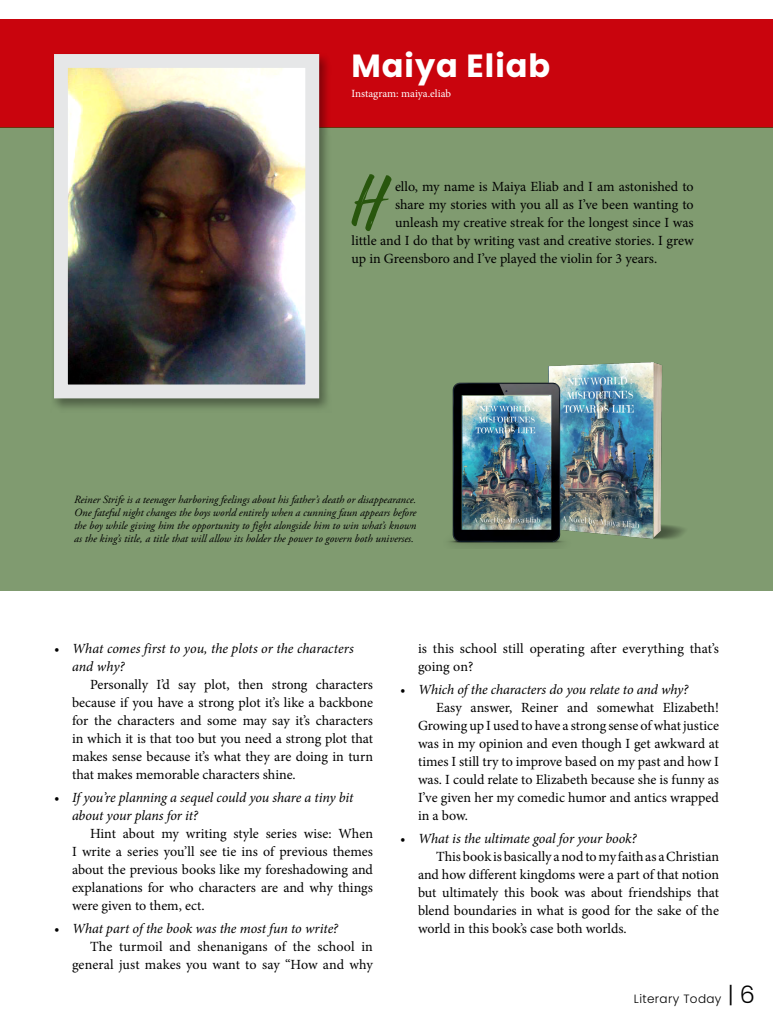
<style>
.page{position:relative;width:773px;height:1031px;background:#fff}
.page>*{position:absolute;margin:0;border:0;box-sizing:border-box;transform-origin:0 0}
.t1{font:63.3px "Playlist Script";color:#28560d}
.t2{font:700 32px "Poppins";letter-spacing:.03em;color:#fff}
.t3{font:14px/18px "Minion Pro";color:#000;text-align:justify}
.t4{font:italic 14px/18px "Minion Pro";letter-spacing:-.005em;color:#000}
.t5{font:300 12px "Poppins";letter-spacing:.03em;color:#000}
.t6{font:italic 11px/13px "Adobe Garamond Pro";color:#000;text-align:justify}
.t7{font:11px "Minion Pro";letter-spacing:-.005em;color:#fff}
.s1{font-size:23px}
.s2{font-size:24px}
</style>
<div class="page">
<div style="left:0;top:19px;width:773px;height:108px;background:#c9040d"></div>
<div style="left:0;top:127px;width:773px;height:464px;background:#809b70"></div>
<div style="left:50px;top:52px;width:281px;height:360px;background:#000;opacity:.38"></div>
<img style="left:47px;top:52px;width:279px;height:353px">
<img style="left:449px;top:363px;width:236px;height:184px">
<h2 class="t2" style="left:351px;top:47px;width:200px">Maiya Eliab</h2>
<p class="t7" style="left:351px;top:86px;width:101px">Instagram: maiya.eliab</p>
<h1 class="t1" style="left:351px;top:157px;width:35px">H</h1>
<p class="t3" style="left:395px;top:178px;width:300px">ello, my name is Maiya Eliab and I am astonished to</p>
<p class="t3" style="left:395px;top:196px;width:300px">share my stories with you all as I’ve been wanting to</p>
<p class="t3" style="left:395px;top:214px;width:300px">unleash my creative streak for the longest since I was</p>
<p class="t3" style="left:351px;top:232px;width:344px">little and I do that by writing vast and creative stories. I grew</p>
<p class="t3" style="left:351px;top:250px;width:307px">up in Greensboro and I’ve played the violin for 3 years.</p>
<p class="t6" style="left:74px;top:493px;width:344px">Reiner Strife is a teenager harboring feelings about his father’s death or disappearance.<br>One fateful night changes the boys world entirely when a cunning faun appears before the boy while giving him the opportunity to fight alongside him to win what’s known as the king’s title, a title that will allow its holder the power to govern both universes.</p>
<p class="t4" style="left:72px;top:639px;width:283px;text-indent:-18px">• What comes first to you, the plots or the characters and why?</p>
<p class="t3" style="left:72px;top:676px;width:302px;text-indent:18px">Personally I’d say plot, then strong characters because if you have a strong plot it’s like a backbone for the characters and some may say it’s characters in which it is that too but you need a strong plot that makes sense because it’s what they are doing in turn that makes memorable characters shine.</p>
<p class="t4" style="left:72px;top:788px;width:283px;text-indent:-18px">• If you’re planning a sequel could you share a tiny bit about your plans for it?</p>
<p class="t3" style="left:72px;top:824px;width:302px;text-indent:18px">Hint about my writing style series wise: When I write a series you’ll see tie ins of previous themes about the previous books like my foreshadowing and explanations for who characters are and why things were given to them, ect.</p>
<p class="t4" style="left:54px;top:918px;width:286px">• What part of the book was the most fun to write?</p>
<p class="t3" style="left:72px;top:937px;width:302px;text-align:right">The turmoil and shenanigans of the school in general just makes you want to say “How and why</p>
<p class="t3" style="left:418px;top:640px;width:302px">is this school still operating after everything that’s going on?</p>
<p class="t4" style="left:400px;top:680px;width:290px">• Which of the characters do you relate to and why?</p>
<p class="t3" style="left:418px;top:698px;width:302px;text-indent:18px">Easy answer, Reiner and somewhat Elizabeth!<br>Growing up I used to have a strong sense of what justice was in my opinion and even though I get awkward at times I still try to improve based on my past and how I was. I could relate to Elizabeth because she is funny as I’ve given her my comedic humor and antics wrapped in a bow.</p>
<p class="t4" style="left:400px;top:829px;width:238px">• What is the ultimate goal for your book?</p>
<p class="t3" style="left:418px;top:847px;width:302px;text-indent:18px">This book is basically a nod to my faith as a Christian and how different kingdoms were a part of that notion but ultimately this book was about friendships that blend boundaries in what is good for the sake of the world in this book’s case both worlds.</p>
<p class="t5" style="left:634px;top:991px;width:122px">Literary Today <span class="s1">|</span> <span class="s2">6</span></p>
</div>
